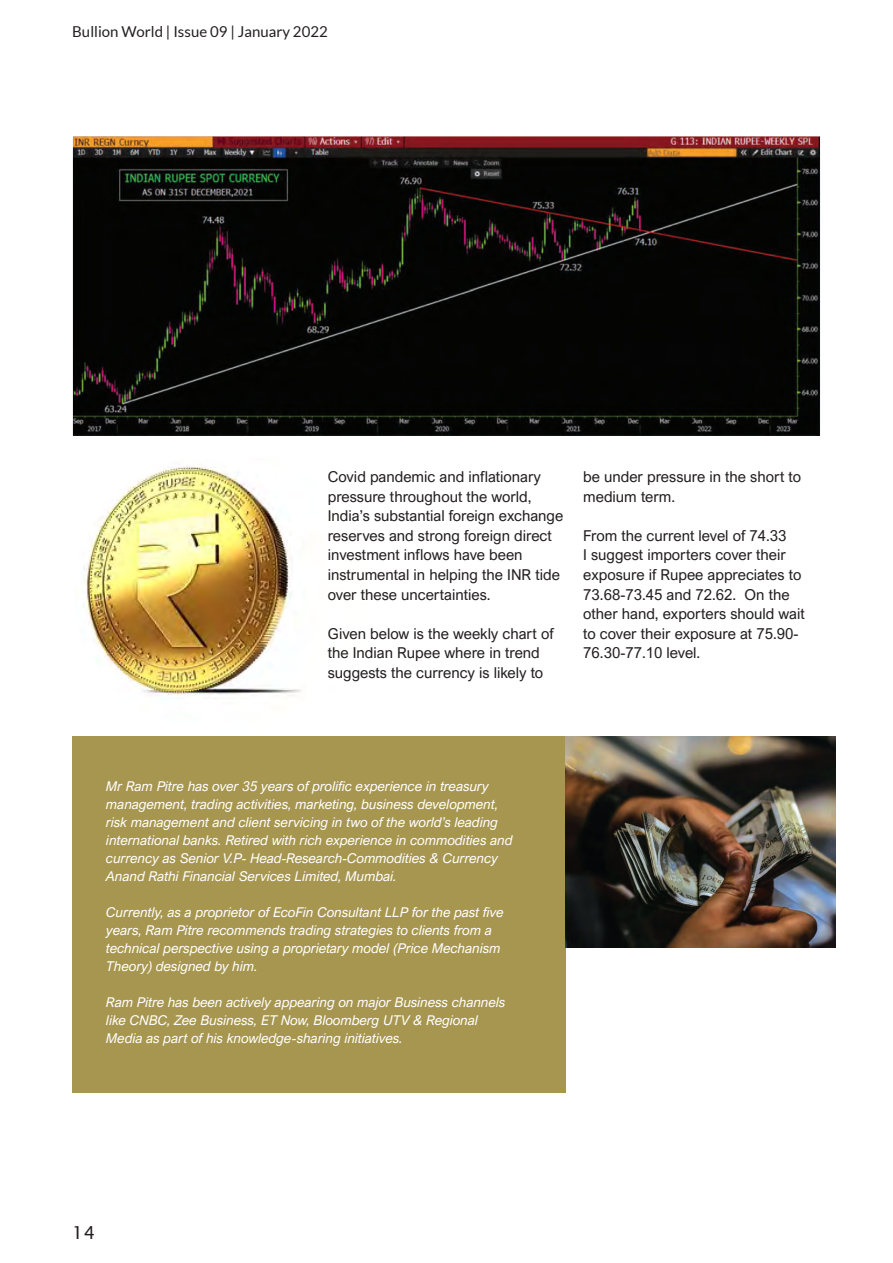
<style>
.page{position:relative;width:893px;height:1263px;background:#fff}
.page>*{position:absolute;margin:0;border:0;box-sizing:border-box;transform-origin:0 0}
.t1{font:18px "Lucida Sans Unicode";color:#231f20}
.t2{font:15px/19.5px "Arial Nova";color:#231f20}
.t3{font:15px "Lato";color:#231f20}
.t4{font:italic 13.5px/18px "Arial Nova";color:#fff}
</style>
<div class="page">
<div style="left:72px;top:736px;width:494px;height:357px;background:#a6964f"></div>
<img style="left:72px;top:136px;width:749px;height:299px">
<img style="left:565px;top:736px;width:270px;height:212px">
<img style="left:84px;top:466px;width:218px;height:233px">
<p class="t3" style="left:72px;top:23px;width:257px">Bullion World | Issue 09 | January 2022</p>
<p class="t2" style="left:328px;top:467px;width:237px">Covid pandemic and inflationary pressure throughout the world, India’s substantial foreign exchange reserves and strong foreign direct investment inflows have been instrumental in helping the INR tide over these uncertainties.</p>
<p class="t2" style="left:328px;top:623px;width:227px">Given below is the weekly chart of the Indian Rupee where in trend suggests the currency is likely to</p>
<p class="t2" style="left:583px;top:467px;width:219px">be under pressure in the short to medium term.</p>
<p class="t2" style="left:583px;top:526px;width:223px">From the current level of 74.33<br>I suggest importers cover their exposure if Rupee appreciates to<br>73.68-73.45 and 72.62. On the other hand, exporters should wait to cover their exposure at 75.90-<br>76.30-77.10 level.</p>
<p class="t4" style="left:106px;top:778px;width:408px">Mr Ram Pitre has over 35 years of prolific experience in treasury management, trading activities, marketing, business development, risk management and client servicing in two of the world’s leading international banks. Retired with rich experience in commodities and currency as Senior V.P- Head-Research-Commodities &amp; Currency Anand Rathi Financial Services Limited, Mumbai.</p>
<p class="t4" style="left:106px;top:904px;width:399px">Currently, as a proprietor of EcoFin Consultant LLP for the past five years, Ram Pitre recommends trading strategies to clients from a technical perspective using a proprietary model (Price Mechanism Theory) designed by him.</p>
<p class="t4" style="left:106px;top:994px;width:401px">Ram Pitre has been actively appearing on major Business channels like CNBC, Zee Business, ET Now, Bloomberg UTV &amp; Regional<br>Media as part of his knowledge-sharing initiatives.</p>
<h1 class="t1" style="left:72px;top:1218px;width:24px">14</h1>
</div>
